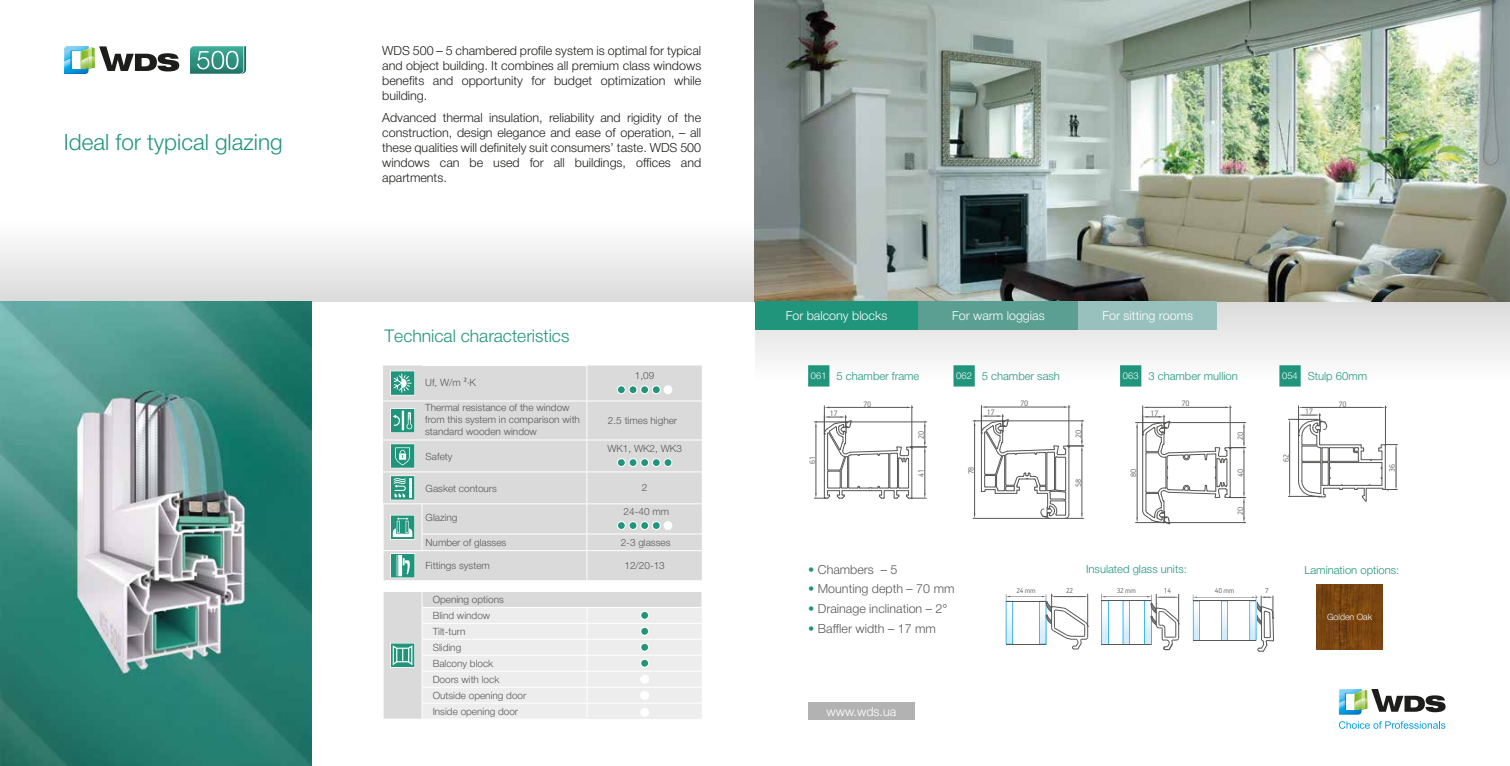
<style>
.page{position:relative;width:1510px;height:766px;background:#fff}
.page>*{position:absolute;margin:0;border:0;box-sizing:border-box;transform-origin:0 0}
.t1{font:300 22.5px "Helvetica Neue Cyr";color:#20957c}
.t2{font:300 17.5px "Helvetica Neue Cyr";color:#20957c}
.t3{font:300 12.5px/15px "Helvetica Neue Cyr";color:#1d1d1b;text-align:justify}
.t4{font:300 12.5px "Helvetica Neue Cyr";color:#575756}
.t5{font:300 12.5px "Helvetica Neue Cyr";color:#fff}
.t6{font:300 11.25px "Helvetica Neue Cyr";color:#20957c}
.t7{font:300 10px/16px "Helvetica Neue Cyr";color:#575756}
.t8{font:300 8.75px "PF Handbook Pro";letter-spacing:-.02em;color:#575756}
.t9{font:300 8.75px "Helvetica Neue Cyr";color:#fff}
.t10{font:300 8px "PF Handbook Pro";letter-spacing:-.02em;color:#575756}
.s1{font-family:"Myriad Pro";font-weight:400}
.s2{font-size:9.38px;color:#fff}
.s3{color:#20957c}
</style>
<div class="page">
<div style="left:755px;top:301px;width:754px;height:81px;background:linear-gradient(to bottom,#dadada,#feffff)"></div>
<div style="left:0;top:220px;width:755px;height:81px;background:linear-gradient(to bottom,#fff,#dbdbdb)"></div>
<div style="left:383px;top:365px;width:319px;height:110px;background:#dadada"></div>
<hr style="left:586px;top:365px;width:1px;height:35px;background:#fff">
<hr style="left:383px;top:400px;width:39px;height:1px;background:#fff">
<hr style="left:586px;top:400px;width:116px;height:1px;background:#fff">
<hr style="left:586px;top:401px;width:1px;height:38px;background:#fff">
<hr style="left:383px;top:439px;width:39px;height:1px;background:#fff">
<hr style="left:586px;top:439px;width:116px;height:1px;background:#fff">
<hr style="left:586px;top:440px;width:1px;height:31px;background:#fff">
<hr style="left:383px;top:471px;width:39px;height:1px;background:#fff">
<hr style="left:586px;top:471px;width:116px;height:1px;background:#fff">
<hr style="left:586px;top:472px;width:1px;height:31px;background:#fff">
<hr style="left:422px;top:365px;width:165px;height:1px;background:#fff">
<hr style="left:422px;top:400px;width:164px;height:1px;background:#fff">
<hr style="left:422px;top:439px;width:164px;height:1px;background:#fff">
<hr style="left:422px;top:471px;width:164px;height:1px;background:#fff">
<svg style="left:390px;top:370px;width:25px;height:25px"></svg>
<svg style="left:617px;top:385px;width:9px;height:9px"></svg>
<div style="left:618px;top:386px;width:7px;height:7px;background:#20957c;border-radius:50%"></div>
<svg style="left:628px;top:385px;width:9px;height:9px"></svg>
<div style="left:629px;top:386px;width:7px;height:7px;background:#20957c;border-radius:50%"></div>
<svg style="left:640px;top:385px;width:9px;height:9px"></svg>
<div style="left:641px;top:386px;width:7px;height:7px;background:#20957c;border-radius:50%"></div>
<svg style="left:652px;top:385px;width:9px;height:9px"></svg>
<div style="left:653px;top:386px;width:6px;height:7px;background:#20957c;border-radius:50%"></div>
<div style="left:663px;top:385px;width:9px;height:9px;background:#fff;border-radius:50%"></div>
<svg style="left:390px;top:408px;width:25px;height:25px"></svg>
<svg style="left:390px;top:443px;width:25px;height:25px"></svg>
<svg style="left:617px;top:458px;width:9px;height:9px"></svg>
<div style="left:618px;top:459px;width:7px;height:7px;background:#20957c;border-radius:50%"></div>
<svg style="left:628px;top:458px;width:9px;height:9px"></svg>
<div style="left:629px;top:459px;width:7px;height:7px;background:#20957c;border-radius:50%"></div>
<svg style="left:640px;top:458px;width:9px;height:9px"></svg>
<div style="left:641px;top:459px;width:7px;height:7px;background:#20957c;border-radius:50%"></div>
<svg style="left:652px;top:458px;width:9px;height:9px"></svg>
<div style="left:653px;top:459px;width:6px;height:7px;background:#20957c;border-radius:50%"></div>
<svg style="left:663px;top:458px;width:9px;height:9px"></svg>
<div style="left:664px;top:459px;width:7px;height:7px;background:#20957c;border-radius:50%"></div>
<svg style="left:383px;top:475px;width:319px;height:243px;background:#e0e3e2"></svg>
<svg style="left:640px;top:610px;width:9px;height:9px"></svg>
<svg style="left:641px;top:611px;width:7px;height:7px"></svg>
<svg style="left:640px;top:626px;width:9px;height:9px"></svg>
<svg style="left:641px;top:627px;width:7px;height:7px"></svg>
<svg style="left:640px;top:642px;width:9px;height:9px"></svg>
<div style="left:641px;top:643px;width:7px;height:7px;background:#20957c;border-radius:50%"></div>
<svg style="left:640px;top:658px;width:9px;height:9px"></svg>
<div style="left:641px;top:659px;width:7px;height:7px;background:#20957c;border-radius:50%"></div>
<div style="left:640px;top:690px;width:9px;height:9px;background:#efefef;border-radius:50%"></div>
<div style="left:640px;top:707px;width:9px;height:9px;background:#fff;border-radius:50%"></div>
<div style="left:640px;top:691px;width:9px;height:8px;background:#fff;border-radius:50%"></div>
<div style="left:640px;top:674px;width:9px;height:9px;background:#fff;border-radius:50%"></div>
<svg style="left:190px;top:46px;width:56px;height:28px;background:#53a396"></svg>
<img style="left:0;top:301px;width:312px;height:464px">
<img style="left:755px;top:0;width:754px;height:301px">
<div style="left:755px;top:301px;width:163px;height:29px;background:#20957c"></div>
<div style="left:918px;top:301px;width:160px;height:29px;background:#5a9f91"></div>
<div style="left:1078px;top:301px;width:138px;height:29px;background:#98c1bd"></div>
<svg style="left:808px;top:365px;width:492px;height:21px"></svg>
<svg style="left:814px;top:405px;width:112px;height:94px"></svg>
<svg style="left:973px;top:405px;width:110px;height:114px"></svg>
<svg style="left:1135px;top:405px;width:110px;height:119px"></svg>
<hr style="left:1288px;top:419px;width:30px;height:1px;background:#575756">
<hr style="left:1288px;top:496px;width:32px;height:1px;background:#575756">
<hr style="left:1289px;top:422px;width:1px;height:71px;background:#575756">
<svg style="left:1298px;top:406px;width:99px;height:95px"></svg>
<svg style="left:1192px;top:594px;width:82px;height:57px"></svg>
<svg style="left:1005px;top:594px;width:83px;height:55px"></svg>
<svg style="left:1101px;top:593px;width:78px;height:57px"></svg>
<div style="left:808px;top:702px;width:106px;height:17px;background:#b3b2b2"></div>
<img style="left:1316px;top:584px;width:66px;height:65px">
<svg style="left:64px;top:46px;width:115px;height:28px"></svg>
<svg style="left:1338px;top:689px;width:107px;height:25px"></svg>
<svg style="left:1339px;top:721px;width:106px;height:7px"></svg>
<h1 class="t1" style="left:64px;top:130px;width:220px">Ideal for typical glazing</h1>
<p class="t3" style="left:382px;top:44px;width:321px">WDS 500 – 5 chambered profile system is optimal for typical and object building. It combines all premium class windows benefits and opportunity for budget optimization while building.</p>
<p class="t3" style="left:382px;top:110px;width:320px">Advanced thermal insulation, reliability and rigidity of the construction, design elegance and ease of operation, – all these qualities will definitely suit consumers’ taste. WDS 500 windows can be used for all buildings, offices and apartments.</p>
<h2 class="t2" style="left:384px;top:326px;width:186px">Technical characteristics</h2>
<p class="t7" style="left:425px;top:375px;width:52px">Uf, W/m <span class="s1">²</span>·K</p>
<p class="t7" style="left:425px;top:401px;width:156px;line-height:12px">Thermal resistance of the window from this system in comparison with standard wooden window</p>
<p class="t7" style="left:425px;top:448px;width:28px">Safety</p>
<p class="t7" style="left:425px;top:480px;width:73px">Gasket contours</p>
<p class="t7" style="left:425px;top:510px;width:33px">Glazing</p>
<p class="t7" style="left:425px;top:534px;width:82px">Number of glasses</p>
<p class="t7" style="left:425px;top:557px;width:66px">Fittings system</p>
<p class="t7" style="left:433px;top:591px;width:95px">Opening options<br>Blind window<br>Tilt-turn<br>Sliding<br>Balcony block<br>Doors with lock<br>Outside opening door<br>Inside opening door</p>
<p class="t7" style="left:635px;top:367px;width:21px">1,09</p>
<p class="t7" style="left:608px;top:412px;width:71px">2.5 times higher</p>
<p class="t7" style="left:607px;top:440px;width:76px">WK1, WK2, WK3</p>
<p class="t7" style="left:642px;top:480px;width:7px">2</p>
<p class="t7" style="left:623px;top:503px;width:47px">24-40 mm</p>
<p class="t7" style="left:621px;top:534px;width:51px">2-3 glasses</p>
<p class="t7" style="left:624px;top:557px;width:42px">12/20-13</p>
<p class="t5" style="left:785px;top:309px;width:103px">For balcony blocks</p>
<p class="t5" style="left:952px;top:309px;width:94px">For warm loggias</p>
<p class="t5" style="left:1102px;top:309px;width:92px">For sitting rooms</p>
<p class="t6" style="left:811px;top:369px;width:110px"><span class="s2">061</span> 5 chamber frame</p>
<p class="t6" style="left:956px;top:369px;width:105px"><span class="s2">062</span> 5 chamber sash</p>
<p class="t6" style="left:1122px;top:369px;width:116px"><span class="s2">063</span> 3 chamber mullion</p>
<p class="t6" style="left:1282px;top:369px;width:86px"><span class="s2">054</span> Stulp 60mm</p>
<p class="t8" style="left:863px;top:398px;width:9px">70</p>
<p class="t8" style="left:1020px;top:398px;width:9px">70</p>
<p class="t8" style="left:1181px;top:398px;width:9px">70</p>
<p class="t8" style="left:1338px;top:398px;width:9px">70</p>
<p class="t8" style="left:830px;top:408px;width:9px">17</p>
<p class="t8" style="left:987px;top:407px;width:9px">17</p>
<p class="t8" style="left:1150px;top:408px;width:9px">17</p>
<p class="t8" style="left:1305px;top:406px;width:9px">17</p>
<p class="t8" style="left:807px;top:464px;width:9px;rotate:-90deg">61</p>
<p class="t8" style="left:916px;top:439px;width:9px;rotate:-90deg">20</p>
<p class="t8" style="left:916px;top:476px;width:9px;rotate:-90deg">41</p>
<p class="t8" style="left:965px;top:474px;width:9px;rotate:-90deg">78</p>
<p class="t8" style="left:1073px;top:438px;width:9px;rotate:-90deg">20</p>
<p class="t8" style="left:1073px;top:486px;width:9px;rotate:-90deg">58</p>
<p class="t8" style="left:1128px;top:477px;width:9px;rotate:-90deg">80</p>
<p class="t8" style="left:1235px;top:439px;width:9px;rotate:-90deg">20</p>
<p class="t8" style="left:1235px;top:477px;width:9px;rotate:-90deg">40</p>
<p class="t8" style="left:1235px;top:514px;width:9px;rotate:-90deg">20</p>
<p class="t8" style="left:1280px;top:462px;width:9px;rotate:-90deg">62</p>
<p class="t8" style="left:1386px;top:471px;width:9px;rotate:-90deg">36</p>
<p class="t4" style="left:808px;top:562px;width:91px"><span class="s3">•</span> Chambers – 5</p>
<p class="t4" style="left:808px;top:582px;width:148px"><span class="s3">•</span> Mounting depth – 70 mm</p>
<p class="t4" style="left:808px;top:601px;width:141px"><span class="s3">•</span> Drainage inclination – 2°</p>
<p class="t4" style="left:808px;top:621px;width:129px"><span class="s3">•</span> Baffler width – 17 mm</p>
<p class="t6" style="left:1086px;top:562px;width:102px">Insulated glass units:</p>
<p class="t6" style="left:1304px;top:563px;width:97px">Lamination options:</p>
<p class="t10" style="left:1016px;top:586px;width:21px">24 mm</p>
<p class="t10" style="left:1066px;top:586px;width:9px">22</p>
<p class="t10" style="left:1116px;top:586px;width:21px">32 mm</p>
<p class="t10" style="left:1163px;top:586px;width:9px">14</p>
<p class="t10" style="left:1215px;top:586px;width:21px">40 mm</p>
<p class="t10" style="left:1265px;top:586px;width:5px">7</p>
<p class="t9" style="left:1327px;top:611px;width:47px">Golden Oak</p>
<p class="t5" style="left:826px;top:704px;width:71px">www.wds.ua</p>
</div>
